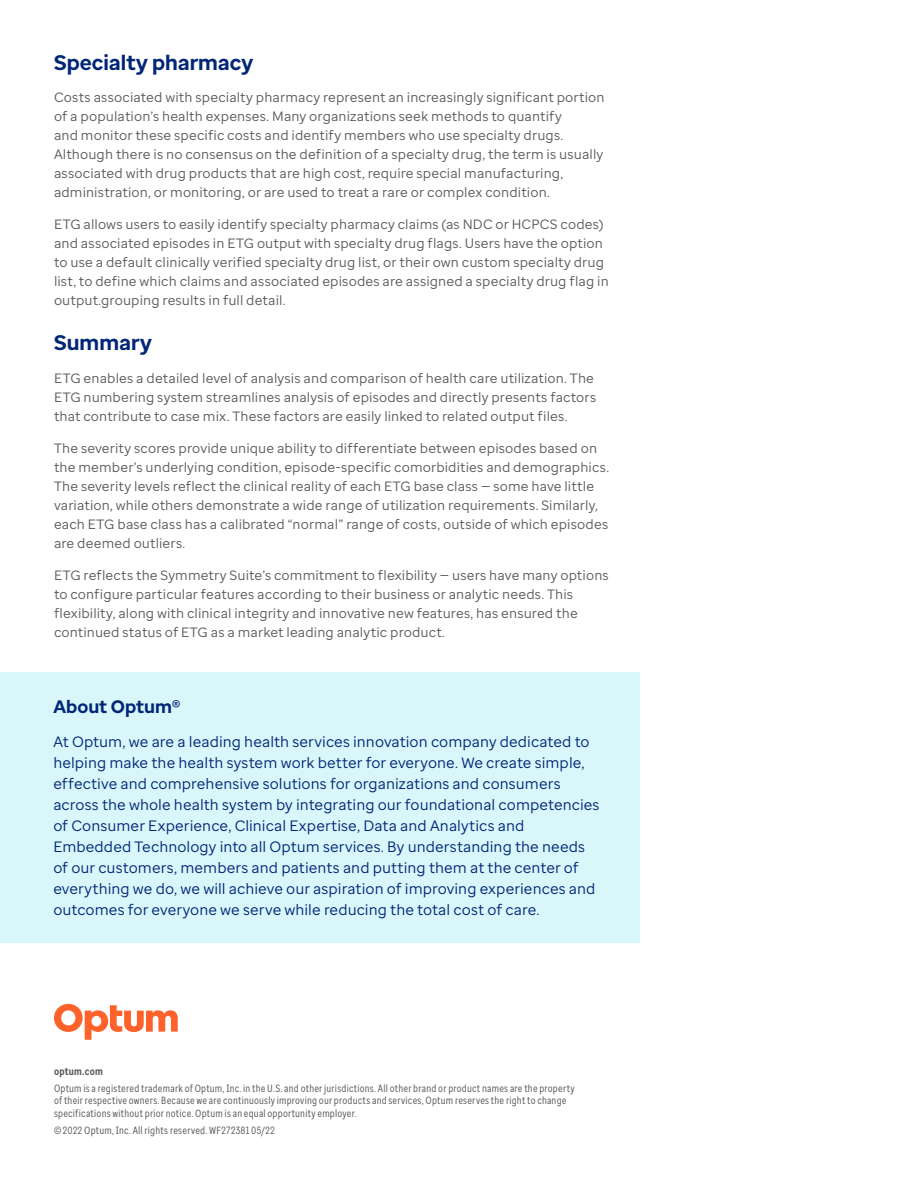
<style>
.page{position:relative;width:918px;height:1188px;background:#fff}
.page>*{position:absolute;margin:0;border:0;box-sizing:border-box;transform-origin:0 0}
.Subhead{font:700 21px "Optum Sans";letter-spacing:.005em;color:#002677}
.Callout_header{font:700 18px "Optum Sans";color:#002677}
.Callout_body{font:15px/21px "Optum Sans";letter-spacing:.005em;color:#002677}
.Body{font:13.5px/18.9px "Optum Sans";letter-spacing:.01em;color:#5a5a5a}
.Legal{font:10.5px/12.6px "Optum Sans Cond";letter-spacing:.02em;color:#5a5a5a}
.Legal-2{font:700 10.5px "Optum Sans Cond";letter-spacing:.02em;color:#5a5a5a}
</style>
<div class="page">
<div style="left:26px;top:672px;width:613px;height:270px;background:#d9f6fa"></div>
<div style="left:0;top:672px;width:40px;height:270px;background:#d9f6fa"></div>
<svg style="left:54px;top:1004px;width:124px;height:36px"></svg>
<p class="Subhead" style="left:54px;top:49px;width:201px">Specialty pharmacy</p>
<p class="Body" style="left:54px;top:88px;width:552px">Costs associated with specialty pharmacy represent an increasingly significant portion of a population’s health expenses. Many organizations seek methods to quantify<br>and monitor these specific costs and identify members who use specialty drugs.<br>Although there is no consensus on the definition of a specialty drug, the term is usually associated with drug products that are high cost, require special manufacturing, administration, or monitoring, or are used to treat a rare or complex condition.</p>
<p class="Body" style="left:54px;top:215px;width:556px">ETG allows users to easily identify specialty pharmacy claims (as NDC or HCPCS codes) and associated episodes in ETG output with specialty drug flags. Users have the option to use a default clinically verified specialty drug list, or their own custom specialty drug list, to define which claims and associated episodes are assigned a specialty drug flag in output.grouping results in full detail.</p>
<p class="Subhead" style="left:54px;top:329px;width:100px">Summary</p>
<p class="Body" style="left:54px;top:368px;width:544px">ETG enables a detailed level of analysis and comparison of health care utilization. The<br>ETG numbering system streamlines analysis of episodes and directly presents factors that contribute to case mix. These factors are easily linked to related output files.</p>
<p class="Body" style="left:54px;top:439px;width:557px">The severity scores provide unique ability to differentiate between episodes based on the member’s underlying condition, episode-specific comorbidities and demographics.<br>The severity levels reflect the clinical reality of each ETG base class — some have little variation, while others demonstrate a wide range of utilization requirements. Similarly, each ETG base class has a calibrated “normal” range of costs, outside of which episodes are deemed outliers.</p>
<p class="Body" style="left:54px;top:566px;width:556px">ETG reflects the Symmetry Suite’s commitment to flexibility — users have many options to configure particular features according to their business or analytic needs. This flexibility, along with clinical integrity and innovative new features, has ensured the continued status of ETG as a market leading analytic product.</p>
<p class="Callout_header" style="left:53px;top:695px;width:129px">About Optum®</p>
<p class="Callout_body" style="left:53px;top:731px;width:548px">At Optum, we are a leading health services innovation company dedicated to helping make the health system work better for everyone. We create simple, effective and comprehensive solutions for organizations and consumers across the whole health system by integrating our foundational competencies of Consumer Experience, Clinical Expertise, Data and Analytics and Embedded Technology into all Optum services. By understanding the needs of our customers, members and patients and putting them at the center of everything we do, we will achieve our aspiration of improving experiences and outcomes for everyone we serve while reducing the total cost of care.</p>
<p class="Legal-2" style="left:54px;top:1064px;width:50px">optum.com</p>
<p class="Legal" style="left:54px;top:1082px;width:522px">Optum is a registered trademark of Optum, Inc. in the U.S. and other jurisdictions. All other brand or product names are the property of their respective owners. Because we are continuously improving our products and services, Optum reserves the right to change specifications without prior notice. Optum is an equal opportunity employer.</p>
<p class="Legal" style="left:54px;top:1124px;width:222px">© 2022 Optum, Inc. All rights reserved. WF272381 05/22</p>
</div>
